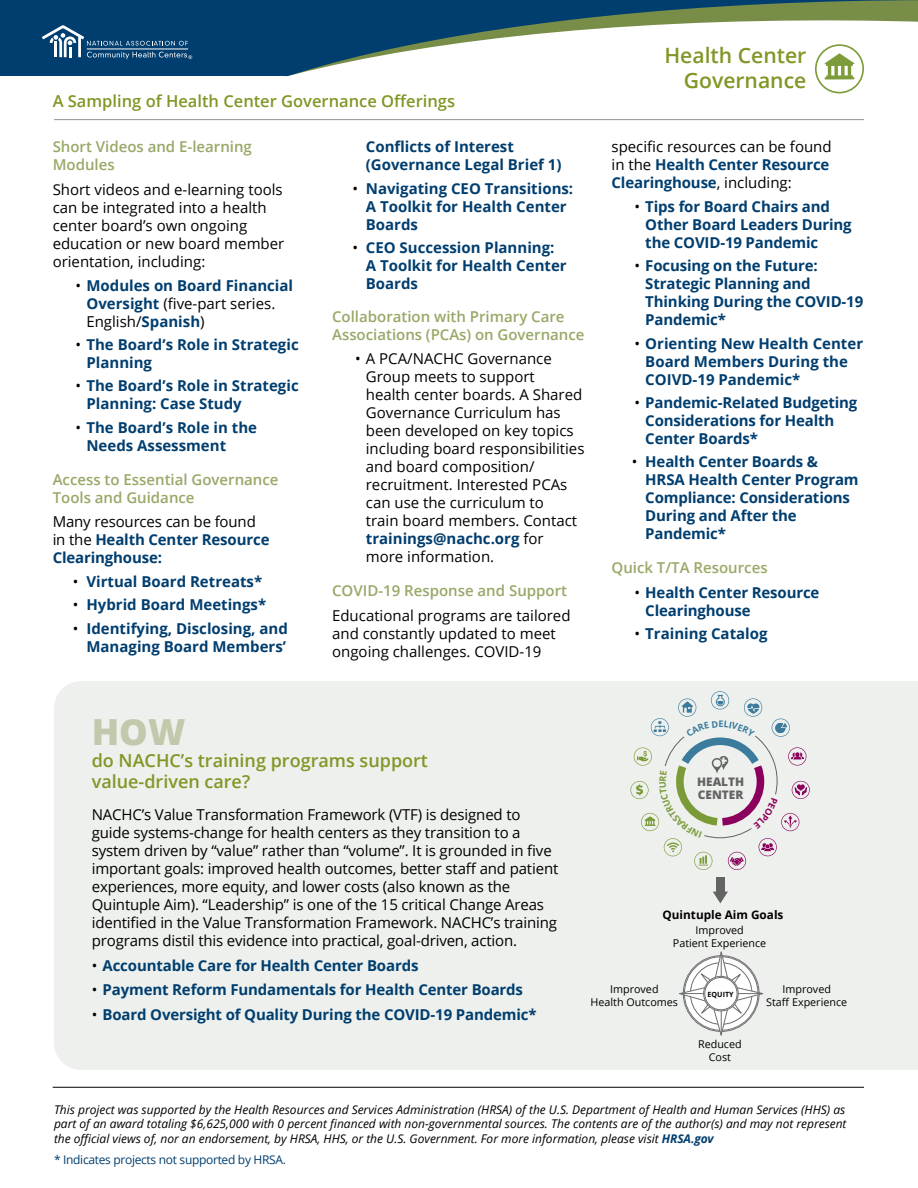
<style>
.page{position:relative;width:918px;height:1188px;background:#fff}
.page>*{position:absolute;margin:0;border:0;box-sizing:border-box;transform-origin:0 0}
.t1{font:800 36px "Open Sans";color:#c0c9ac}
.t2{font:600 21.15px "Open Sans";color:#809726}
.t3{font:600 18px/21.6px "Open Sans";color:#809726}
.B_head{font:600 16.5px "Open Sans";color:#809726}
.Text{font:700 15px/18px "Open Sans";letter-spacing:-.01em;color:#003e6f}
.Text-2{font:15px/18px "Open Sans";color:#000}
.C_head{font:600 15px/18px "Open Sans";color:#97a867}
.t4{font:italic 12px/14.4px "Open Sans";color:#000;text-align:justify}
.Text-3{font:12px "Open Sans";letter-spacing:-.025em;color:#003e6f}
.t5{font:800 11.85px/12.9px "Open Sans";color:#636363}
.t6{font:700 11.7px "Open Sans";color:#000}
.t7{font:10.8px "Open Sans";color:#000}
.t8{font:700 7.2px "Open Sans";color:#000}
.t9{font:5.25px "Open Sans";color:#fff}
.s1{font-weight:400;color:#000}
.s2{font-weight:700;color:#003e6f}
</style>
<div class="page">
<svg style="left:0;top:7px;width:918px;height:114px"></svg>
<hr style="left:54px;top:119px;width:810px;height:1px;background:#939393">
<div style="left:54px;top:681px;width:864px;height:389px;background:#edf0ec"></div>
<hr style="left:53px;top:1087px;width:811px;height:1px;background:#000">
<svg style="left:815px;top:44px;width:49px;height:50px"></svg>
<svg style="left:678px;top:950px;width:87px;height:87px"></svg>
<hr style="left:680px;top:993px;width:83px;height:1px;background:#6e6e70">
<hr style="left:721px;top:952px;width:1px;height:83px;background:#6e6e70">
<svg style="left:704px;top:976px;width:34px;height:35px"></svg>
<div style="left:704px;top:976px;width:34px;height:35px;border:1px solid #6e6e70;border-radius:50%"></div>
<div style="left:705px;top:977px;width:32px;height:33px;background:#fff;border-radius:50%"></div>
<div style="left:704px;top:977px;width:33px;height:33px;border:1px solid #6e6e70;border-radius:50%"></div>
<svg style="left:713px;top:892px;width:15px;height:11px"></svg>
<div style="left:716px;top:878px;width:9px;height:15px;background:#636363"></div>
<svg style="left:628px;top:687px;width:185px;height:191px;background:#e0e2df"></svg>
<p class="t9" style="left:188px;top:53px;width:6px">®</p>
<p class="t2" style="left:664px;top:41px;width:144px">Health Center</p>
<p class="t2" style="left:684px;top:66px;width:124px">Governance</p>
<p class="B_head" style="left:53px;top:90px;width:404px">A Sampling of Health Center Governance Offerings</p>
<p class="C_head" style="left:53px;top:138px;width:201px">Short Videos and E-learning<br>Modules</p>
<p class="Text-2" style="left:53px;top:180px;width:233px">Short videos and e-learning tools can be integrated into a health center board’s own ongoing education or new board member orientation, including:</p>
<p class="Text" style="left:86px;top:276px;width:208px;text-indent:-11px"><span class="s1">•</span> Modules on Board Financial<br>Oversight <span class="s1">(five-part series.<br>English/</span>Spanish<span class="s1">)</span></p>
<p class="Text" style="left:86px;top:335px;width:214px;text-indent:-11px"><span class="s1">•</span> The Board’s Role in Strategic<br>Planning</p>
<p class="Text" style="left:86px;top:377px;width:214px;text-indent:-11px"><span class="s1">•</span> The Board’s Role in Strategic<br>Planning: Case Study</p>
<p class="Text" style="left:86px;top:418px;width:172px;text-indent:-11px"><span class="s1">•</span> The Board’s Role in the<br>Needs Assessment</p>
<p class="C_head" style="left:53px;top:470px;width:227px">Access to Essential Governance<br>Tools and Guidance</p>
<p class="Text" style="left:53px;top:513px;width:218px"><span class="s1">Many resources can be found in the</span> Health Center Resource<br>Clearinghouse:</p>
<p class="Text" style="left:73px;top:572px;width:191px"><span class="s1">•</span> Virtual Board Retreats*</p>
<p class="Text" style="left:73px;top:595px;width:195px"><span class="s1">•</span> Hybrid Board Meetings*</p>
<p class="Text" style="left:73px;top:619px;width:216px;text-align:right"><span class="s1">•</span> Identifying, Disclosing, and<br>Managing Board Members’</p>
<p class="Text" style="left:366px;top:138px;width:197px">Conflicts of Interest (Governance Legal Brief 1)</p>
<p class="Text" style="left:366px;top:179px;width:209px;text-indent:-14px"><span class="s1">•</span> Navigating CEO Transitions:<br>A Toolkit for Health Center<br>Boards</p>
<p class="Text" style="left:366px;top:238px;width:202px;text-indent:-14px"><span class="s1">•</span> CEO Succession Planning:<br>A Toolkit for Health Center<br>Boards</p>
<p class="C_head" style="left:332px;top:307px;width:254px">Collaboration with Primary Care<br>Associations (PCAs) on Governance</p>
<p class="Text-2" style="left:366px;top:350px;width:220px;text-indent:-11px">• A PCA/NACHC Governance<br>Group meets to support<br>health center boards. A Shared<br>Governance Curriculum has been developed on key topics including board responsibilities and board composition/ recruitment. Interested PCAs can use the curriculum to<br>train board members. Contact <span class="s2">trainings@nachc.org</span> for more information.</p>
<p class="C_head" style="left:332px;top:581px;width:236px">COVID-19 Response and Support</p>
<p class="Text-2" style="left:332px;top:606px;width:240px">Educational programs are tailored and constantly updated to meet ongoing challenges. COVID-19</p>
<p class="Text-2" style="left:612px;top:138px;width:222px">specific resources can be found in the <span class="s2">Health Center Resource<br>Clearinghouse</span>, including:</p>
<p class="Text" style="left:645px;top:197px;width:208px;text-indent:-11px"><span class="s1">•</span> Tips for Board Chairs and<br>Other Board Leaders During the COVID-19 Pandemic</p>
<p class="Text" style="left:645px;top:256px;width:219px;text-indent:-11px"><span class="s1">•</span> Focusing on the Future:<br>Strategic Planning and<br>Thinking During the COVID-19<br>Pandemic*</p>
<p class="Text" style="left:645px;top:334px;width:219px;text-indent:-11px"><span class="s1">•</span> Orienting New Health Center<br>Board Members During the<br>COIVD-19 Pandemic*</p>
<p class="Text" style="left:645px;top:393px;width:214px;text-indent:-11px"><span class="s1">•</span> Pandemic-Related Budgeting<br>Considerations for Health<br>Center Boards*</p>
<p class="Text" style="left:645px;top:453px;width:215px;text-indent:-14px"><span class="s1">•</span> Health Center Boards &amp;<br>HRSA Health Center Program<br>Compliance: Considerations<br>During and After the<br>Pandemic*</p>
<p class="C_head" style="left:612px;top:558px;width:158px">Quick T/TA Resources</p>
<p class="Text" style="left:645px;top:583px;width:176px;text-indent:-11px"><span class="s1">•</span> Health Center Resource<br>Clearinghouse</p>
<p class="Text" style="left:635px;top:625px;width:135px"><span class="s1">•</span> Training Catalog</p>
<p class="t1" style="left:92px;top:705px;width:95px">HOW</p>
<p class="t3" style="left:92px;top:749px;width:338px">do NACHC’s training programs support value-driven care?</p>
<p class="Text-2" style="left:92px;top:805px;width:468px">NACHC’s Value Transformation Framework (VTF) is designed to guide systems-change for health centers as they transition to a system driven by “value” rather than “volume”. It is grounded in five important goals: improved health outcomes, better staff and patient experiences, more equity, and lower costs (also known as the Quintuple Aim). “Leadership” is one of the 15 critical Change Areas identified in the Value Transformation Framework. NACHC’s training programs distil this evidence into practical, goal-driven, action.</p>
<p class="Text" style="left:92px;top:956px;width:328px"><span class="s1">•</span> Accountable Care for Health Center Boards</p>
<p class="Text" style="left:92px;top:980px;width:433px"><span class="s1">•</span> Payment Reform Fundamentals for Health Center Boards</p>
<p class="Text" style="left:92px;top:1005px;width:446px"><span class="s1">•</span> Board Oversight of Quality During the COVID-19 Pandemic*</p>
<p class="t5" style="left:697px;top:775px;width:49px">HEALTH<br>CENTER</p>
<p class="t6" style="left:663px;top:906px;width:122px">Quintuple Aim Goals</p>
<p class="t7" style="left:695px;top:923px;width:50px">Improved</p>
<p class="t7" style="left:673px;top:936px;width:95px">Patient Experience</p>
<p class="t7" style="left:610px;top:982px;width:50px">Improved</p>
<p class="t7" style="left:591px;top:995px;width:89px">Health Outcomes</p>
<p class="t8" style="left:708px;top:989px;width:28px">EQUITY</p>
<p class="t7" style="left:698px;top:1036px;width:45px">Reduced</p>
<p class="t7" style="left:709px;top:1049px;width:24px">Cost</p>
<p class="t7" style="left:783px;top:982px;width:50px">Improved</p>
<p class="t7" style="left:766px;top:995px;width:82px">Staff Experience</p>
<p class="t4" style="left:54px;top:1102px;width:794px">This project was supported by the Health Resources and Services Administration (HRSA) of the U.S. Department of Health and Human Services (HHS) as part of an award totaling $6,625,000 with 0 percent financed with non-governmental sources. The contents are of the author(s) and may not represent the official views of, nor an endorsement, by HRSA, HHS, or the U.S. Government. For more information, please visit <span class="s2">HRSA.gov</span></p>
<p class="Text-3" style="left:54px;top:1151px;width:234px">* Indicates projects not supported by HRSA.</p>
</div>
